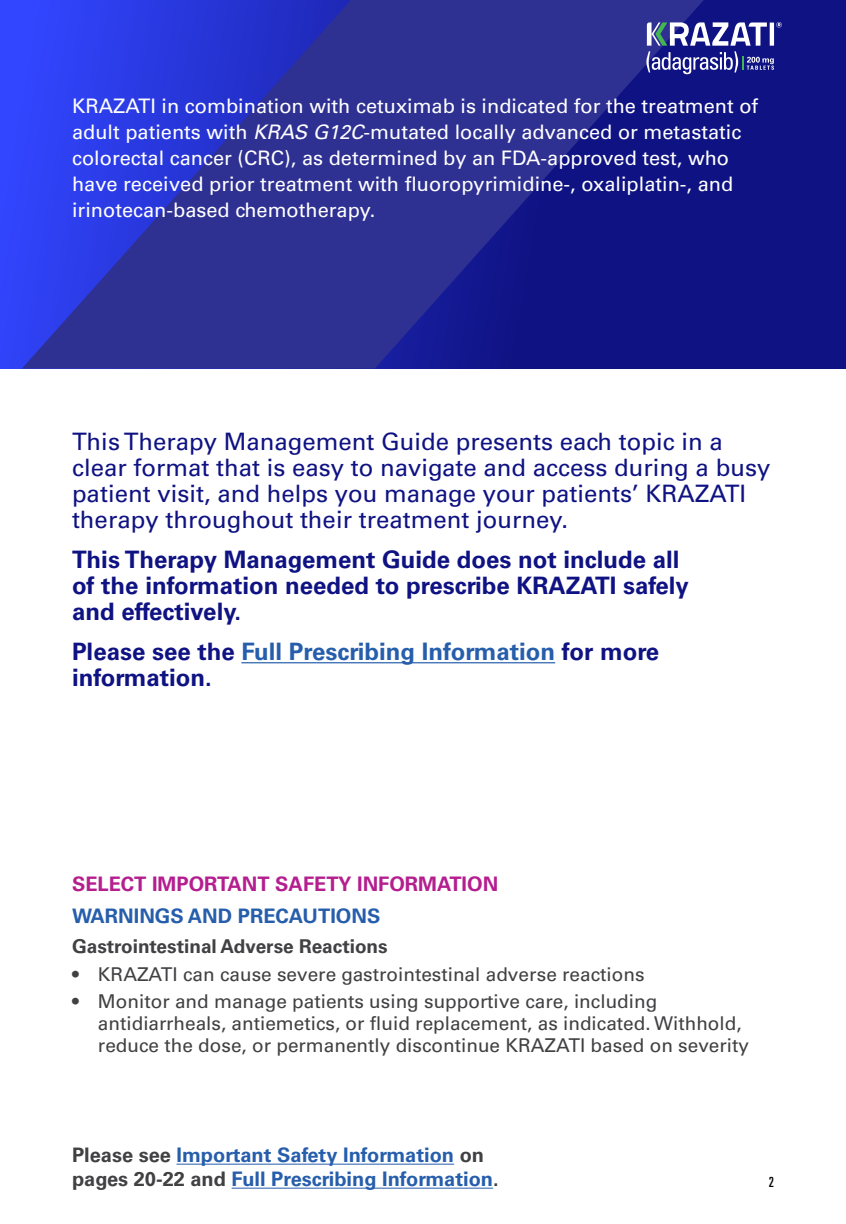
<style>
.page{position:relative;width:846px;height:1224px;background:#fff}
.page>*{position:absolute;margin:0;border:0;box-sizing:border-box;transform-origin:0 0}
.t1{font:24px/26px "Univers LT Std";color:#0f1282}
.t2{font:700 24px/26px "Univers LT Std";color:#0f1282}
.t3{font:20px/26px "Univers LT Std";color:#fff}
.t4{font:700 20px/24px "Univers LT Std";color:#265eac}
.t5{font:700 20px "Univers LT Std";color:#b41e8e}
.t6{font:19px/22px "Univers LT Std";color:#414042}
.t7{font:700 19px "Univers LT Std";color:#414042}
.t8{font:ultra-condensed 14px "Univers LT Std";color:#000}
.s1{font-style:italic}
.s2{color:#265eac}
.s3{color:#414042}
</style>
<div class="page">
<hr style="left:176px;top:1164px;width:278px;height:1px;background:#265eac">
<hr style="left:232px;top:1188px;width:261px;height:1px;background:#265eac">
<svg style="left:0;top:0;width:846px;height:369px"></svg>
<svg style="left:22px;top:0;width:682px;height:369px;fill:#2e3092"></svg>
<hr style="left:241px;top:662px;width:314px;height:1px;background:#265eac">
<svg style="left:646px;top:22px;width:136px;height:52px"></svg>
<p class="t3" style="left:72px;top:93px;width:688px">KRAZATI in combination with cetuximab is indicated for the treatment of adult patients with <span class="s1">KRAS G12C</span>-mutated locally advanced or metastatic colorectal cancer (CRC), as determined by an FDA-approved test, who have received prior treatment with fluoropyrimidine-, oxaliplatin-, and irinotecan-based chemotherapy.</p>
<p class="t1" style="left:72px;top:428px;width:700px">This Therapy Management Guide presents each topic in a clear format that is easy to navigate and access during a busy patient visit, and helps you manage your patients’ KRAZATI therapy throughout their treatment journey.</p>
<p class="t2" style="left:72px;top:547px;width:618px">This Therapy Management Guide does not include all of the information needed to prescribe KRAZATI safely and effectively.</p>
<p class="t2" style="left:72px;top:639px;width:589px">Please see the <span class="s2">Full Prescribing Information</span> for more information.</p>
<p class="t5" style="left:72px;top:873px;width:428px">SELECT IMPORTANT SAFETY INFORMATION</p>
<p class="t4" style="left:72px;top:905px;width:310px">WARNINGS AND PRECAUTIONS</p>
<p class="t7" style="left:72px;top:936px;width:317px">Gastrointestinal Adverse Reactions</p>
<p class="t6" style="left:72px;top:964px;width:574px">• KRAZATI can cause severe gastrointestinal adverse reactions</p>
<p class="t6" style="left:98px;top:990px;width:653px;text-indent:-26px">• Monitor and manage patients using supportive care, including antidiarrheals, antiemetics, or fluid replacement, as indicated. Withhold, reduce the dose, or permanently discontinue KRAZATI based on severity</p>
<p class="t4" style="left:72px;top:1143px;width:428px"><span class="s3">Please see</span> Important Safety Information <span class="s3">on pages 20-22 and</span> Full Prescribing Information<span class="s3">.</span></p>
<p class="t8" style="left:769px;top:1174px;width:7px">2</p>
</div>
